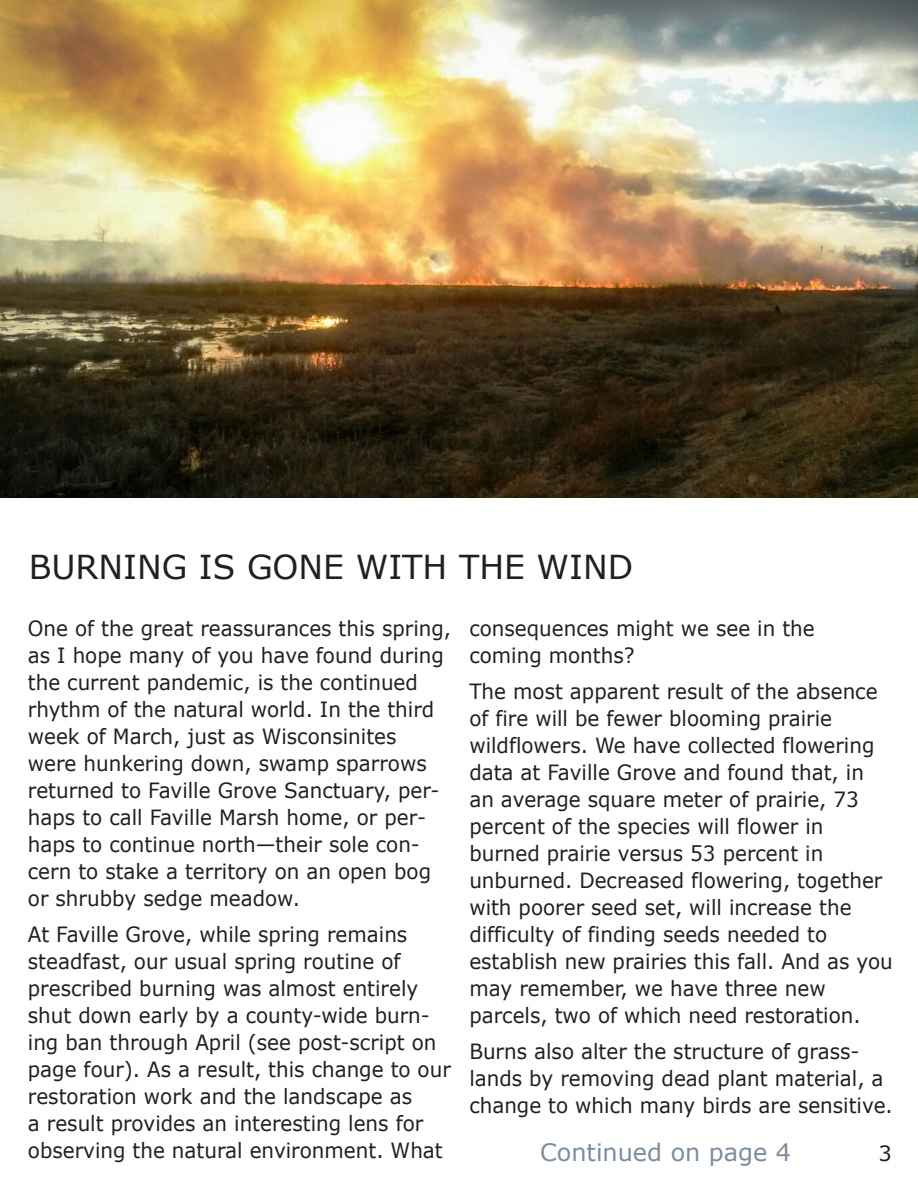
<style>
.page{position:relative;width:918px;height:1188px;background:#fff}
.page>*{position:absolute;margin:0;border:0;box-sizing:border-box;transform-origin:0 0}
.t1{font:33px "Verdana";color:#231f20}
.t2{font:24px "Verdana";color:#798da0}
.t3{font:21px/27px "Verdana";color:#231f20;scale:.95 1}
.t4{font:21px "Verdana";color:#231f20}
</style>
<div class="page">
<img style="left:0;top:0;width:918px;height:497px">
<p class="t1" style="left:29px;top:546px;width:606px">BURNING IS GONE WITH THE WIND</p>
<p class="t3" style="left:28px;top:615px;width:447px">One of the great reassurances this spring, as I hope many of you have found during the current pandemic, is the continued rhythm of the natural world. In the third week of March, just as Wisconsinites<br>were hunkering down, swamp sparrows returned to Faville Grove Sanctuary, per&shy;haps to call Faville Marsh home, or per&shy;haps to continue north—their sole con&shy;cern to stake a territory on an open bog or shrubby sedge meadow.</p>
<p class="t3" style="left:28px;top:921px;width:447px">At Faville Grove, while spring remains steadfast, our usual spring routine of prescribed burning was almost entirely shut down early by a county-wide burn&shy;ing ban through April (see post-script on page four). As a result, this change to our restoration work and the landscape as<br>a result provides an interesting lens for observing the natural environment. What</p>
<p class="t3" style="left:469px;top:615px;width:365px">consequences might we see in the coming months?</p>
<p class="t3" style="left:469px;top:678px;width:447px">The most apparent result of the absence of fire will be fewer blooming prairie wildflowers. We have collected flowering data at Faville Grove and found that, in an average square meter of prairie, 73 percent of the species will flower in burned prairie versus 53 percent in unburned. Decreased flowering, together with poorer seed set, will increase the difficulty of finding seeds needed to establish new prairies this fall. And as you may remember, we have three new parcels, two of which need restoration.</p>
<p class="t3" style="left:469px;top:1038px;width:447px">Burns also alter the structure of grass&shy;lands by removing dead plant material, a change to which many birds are sensitive.</p>
<p class="t2" style="left:540px;top:1137px;width:253px">Continued on page 4</p>
<p class="t4" style="left:879px;top:1140px;width:15px">3</p>
</div>
